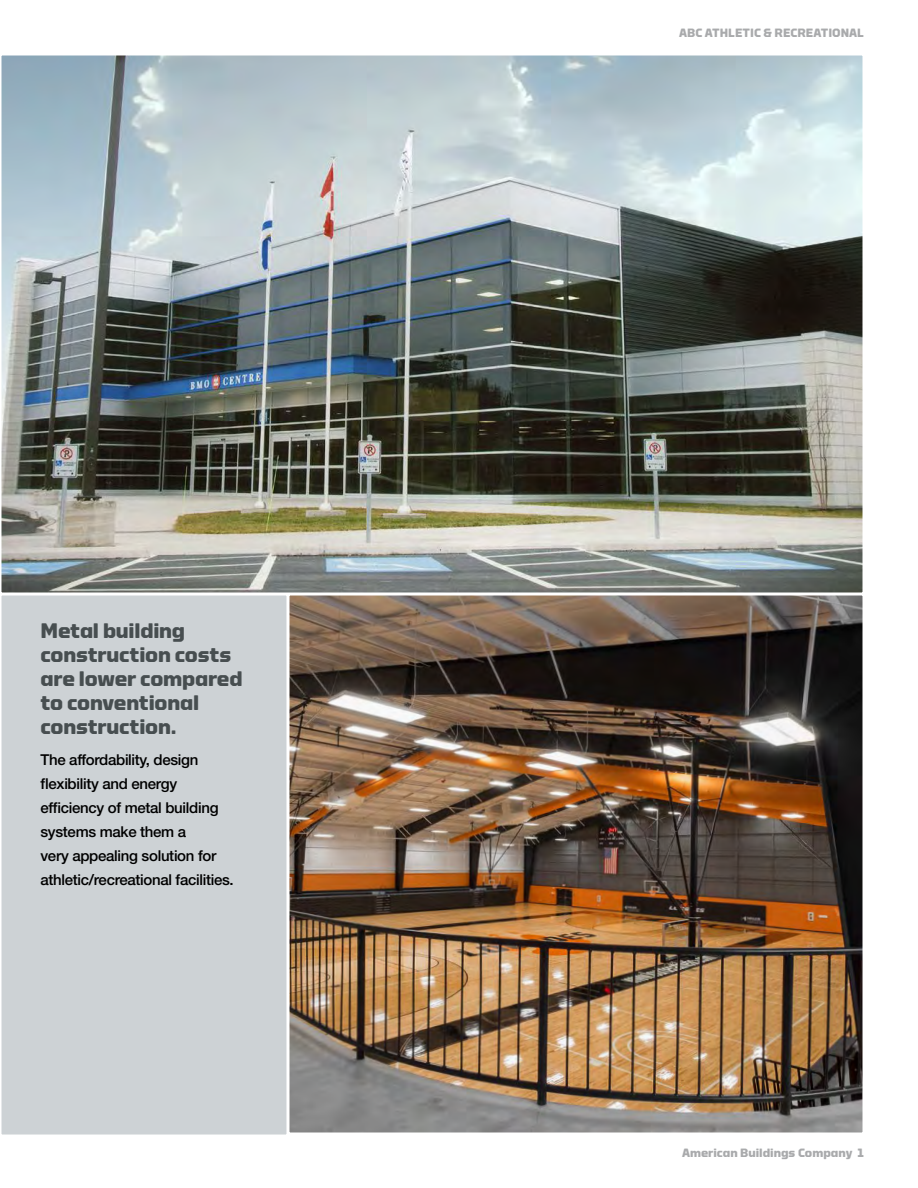
<style>
.page{position:relative;width:918px;height:1188px;background:#fff}
.page>*{position:absolute;margin:0;border:0;box-sizing:border-box;transform-origin:0 0}
.call_out_heads{font:700 21px/24px "Torque";letter-spacing:-.01em;color:#474e50}
.call_out_body{font:500 15px/24px "Helvetica Neue LT Std";letter-spacing:-.02em;color:#000}
.t1{font:700 12px "Torque";color:#a9aaac}
</style>
<div class="page">
<img style="left:3px;top:57px;width:858px;height:534px">
<img style="left:291px;top:597px;width:570px;height:534px">
<div style="left:288px;top:594px;width:576px;height:540px;border:2px solid #fff"></div>
<div style="left:1px;top:595px;width:286px;height:540px;background:#cdd2d5"></div>
<div style="left:0;top:594px;width:288px;height:542px;border:2px solid #fff"></div>
<p class="call_out_heads" style="left:40px;top:619px;width:204px">Metal building construction costs are lower compared to conventional construction.</p>
<p class="call_out_body" style="left:40px;top:747px;width:195px">The affordability, design flexibility and energy efficiency of metal building systems make them a<br>very appealing solution for athletic/recreational facilities.</p>
<p class="t1" style="left:679px;top:26px;width:186px">ABC ATHLETIC &amp; RECREATIONAL</p>
<p class="t1" style="left:682px;top:1146px;width:183px">American Buildings Company 1</p>
</div>
